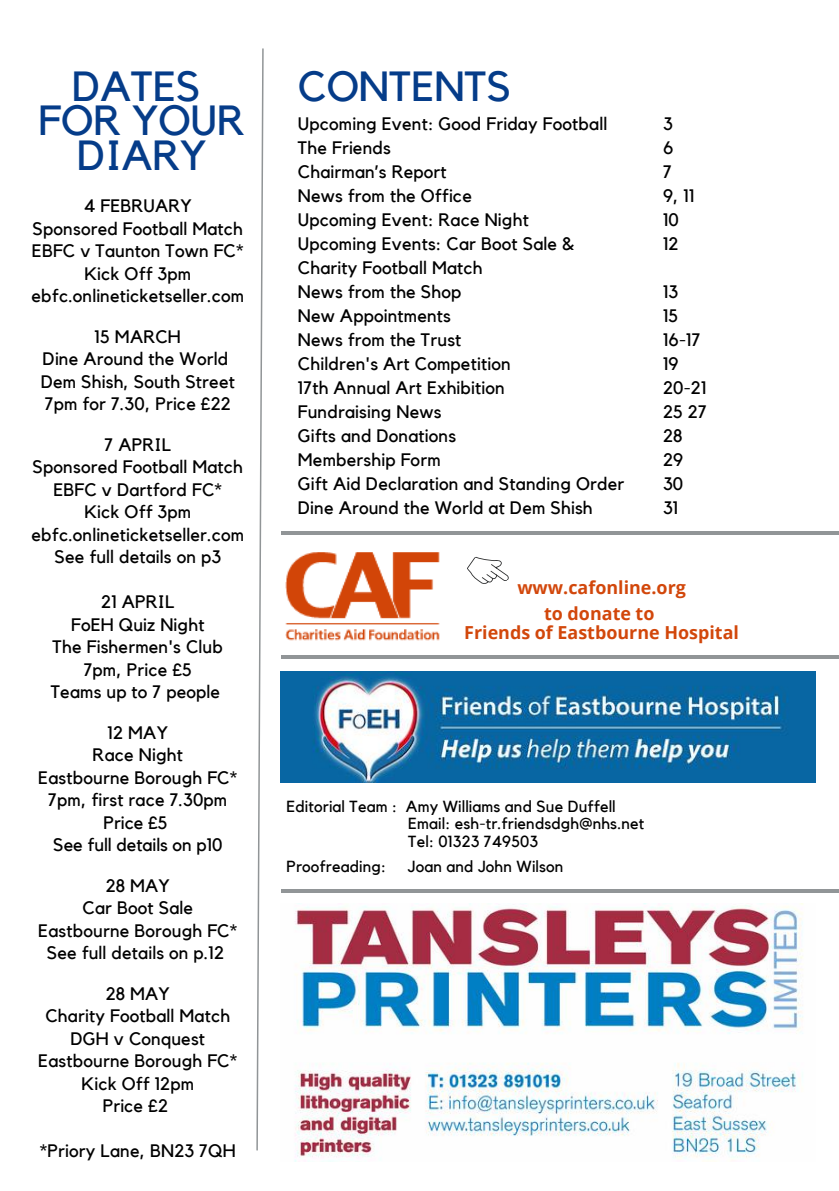
<style>
.page{position:relative;width:839px;height:1191px;background:#fff}
.page>*{position:absolute;margin:0;border:0;box-sizing:border-box;transform-origin:0 0}
.t1{font:42px/34.4px "Kollektif";color:#053c89;text-align:center}
.t2{font:18px/24px "Kollektif";letter-spacing:.01em;color:#000;text-align:center}
.t3{font:700 18px/25.4px "Open Sans";color:#d2470b;text-align:center}
.t4{font:16px/17.4px "Kollektif";letter-spacing:.01em;color:#000}
</style>
<div class="page">
<img style="left:281px;top:671px;width:534px;height:111px">
<hr style="left:281px;top:656px;width:557px;height:3px;background:#919597">
<img style="left:294px;top:904px;width:509px;height:258px">
<img style="left:285px;top:552px;width:155px;height:89px">
<svg style="left:467px;top:557px;width:42px;height:27px"></svg>
<svg style="left:256px;top:48px;width:8px;height:1103px"></svg>
<hr style="left:281px;top:532px;width:557px;height:3px;background:#919597">
<hr style="left:281px;top:889px;width:557px;height:3px;background:#919597">
<h1 class="t1" style="left:39px;top:70px;width:208px">DATES<br>FOR YOUR<br>DIARY</h1>
<h1 class="t1" style="left:298px;top:71px;width:215px">CONTENTS</h1>
<p class="t2" style="left:298px;top:112px;width:328px;text-align:left">Upcoming Event: Good Friday Football<br>The Friends<br>Chairman’s Report<br>News from the Office<br>Upcoming Event: Race Night<br>Upcoming Events: Car Boot Sale &amp;<br>Charity Football Match<br>News from the Shop<br>New Appointments<br>News from the Trust<br>Children's Art Competition<br>17th Annual Art Exhibition<br>Fundraising News<br>Gifts and Donations<br>Membership Form<br>Gift Aid Declaration and Standing Order<br>Dine Around the World at Dem Shish</p>
<p class="t2" style="left:663px;top:112px;width:33px;text-align:left">3<br>6<br>7<br>9, 11<br>10<br>12</p>
<p class="t2" style="left:32px;top:195px;width:214px;line-height:22.4px">4 FEBRUARY<br>Sponsored Football Match<br>EBFC v Taunton Town FC*<br>Kick Off 3pm ebfc.onlineticketseller.com</p>
<p class="t2" style="left:41px;top:326px;width:196px;line-height:22.4px">15 MARCH<br>Dine Around the World<br>Dem Shish, South Street<br>7pm for 7.30, Price £22</p>
<p class="t2" style="left:32px;top:434px;width:214px;line-height:22.4px">7 APRIL<br>Sponsored Football Match<br>EBFC v Dartford FC*<br>Kick Off 3pm ebfc.onlineticketseller.com<br>See full details on p3</p>
<p class="t2" style="left:51px;top:591px;width:174px;line-height:22.4px">21 APRIL<br>FoEH Quiz Night<br>The Fishermen's Club<br>7pm, Price £5<br>Teams up to 7 people</p>
<p class="t2" style="left:38px;top:722px;width:200px;line-height:22.4px">12 MAY<br>Race Night<br>Eastbourne Borough FC*<br>7pm, first race 7.30pm<br>Price £5<br>See full details on p10</p>
<p class="t2" style="left:38px;top:875px;width:200px;line-height:22.4px">28 MAY<br>Car Boot Sale<br>Eastbourne Borough FC*<br>See full details on p.12</p>
<p class="t2" style="left:38px;top:983px;width:200px;line-height:22.4px">28 MAY<br>Charity Football Match<br>DGH v Conquest<br>Eastbourne Borough FC*<br>Kick Off 12pm<br>Price £2</p>
<p class="t2" style="left:40px;top:1139px;width:197px">*Priory Lane, BN23 7QH</p>
<p class="t2" style="left:663px;top:280px;width:45px;text-align:left">13<br>15<br>16-17<br>19<br>20-21<br>25 27<br>28<br>29<br>30<br>31</p>
<p class="t3" style="left:517px;top:575px;width:170px">www.cafonline.org to donate to</p>
<p class="t3" style="left:464px;top:619px;width:276px">Friends of Eastbourne Hospital</p>
<p class="t4" style="left:408px;top:798px;width:237px;text-indent:-122px">Editorial Team : Amy Williams and Sue Duffell<br>Email: esh-tr.friendsdgh@nhs.net<br>Tel: 01323 749503</p>
<p class="t4" style="left:286px;top:859px;width:101px">Proofreading:</p>
<p class="t4" style="left:408px;top:859px;width:157px">Joan and John Wilson</p>
</div>
